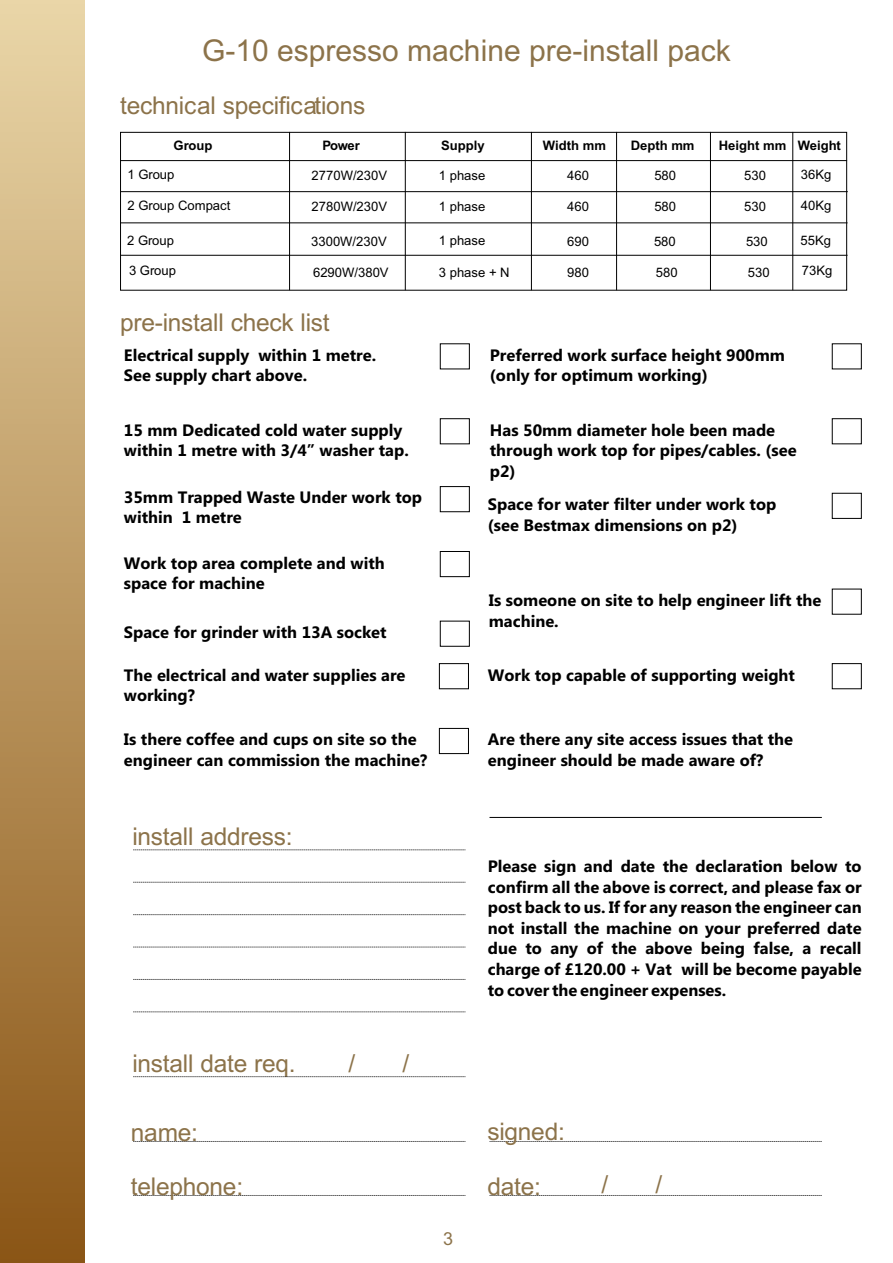
<style>
.page{position:relative;width:893px;height:1263px;background:#fff}
.page>*{position:absolute;margin:0;border:0;box-sizing:border-box;transform-origin:0 0}
.t1{font:30px "Arial";color:#8c734a}
.t2{font:24.45px "Arial";letter-spacing:-.01em;color:#8c734a}
.t3{font:24.15px "Arial";letter-spacing:-.01em;color:#8c734a}
.t4{font:18px "Arial";color:#8c734a}
.t5{font:700 16.5px/20.5px "Ebrima";color:#000}
.t6{font:13.05px "Arial";color:#000}
.t7{font:700 13.05px "Arial";color:#000}
</style>
<div class="page">
<div style="left:440px;top:343px;width:30px;height:26px;border:1px solid #000"></div>
<div style="left:440px;top:418px;width:30px;height:26px;border:1px solid #000"></div>
<div style="left:440px;top:486px;width:30px;height:26px;border:1px solid #000"></div>
<div style="left:440px;top:551px;width:30px;height:26px;border:1px solid #000"></div>
<div style="left:440px;top:621px;width:30px;height:26px;border:1px solid #000"></div>
<div style="left:832px;top:663px;width:30px;height:26px;border:1px solid #000"></div>
<div style="left:832px;top:418px;width:30px;height:26px;border:1px solid #000"></div>
<div style="left:832px;top:493px;width:30px;height:26px;border:1px solid #000"></div>
<div style="left:439px;top:663px;width:30px;height:26px;border:1px solid #000"></div>
<div style="left:0;top:0;width:85px;height:1263px;background:linear-gradient(to bottom,#ead6a8,#8a5516)"></div>
<div style="left:439px;top:728px;width:30px;height:26px;border:1px solid #000"></div>
<div style="left:120px;top:132px;width:727px;height:159px;border:1px solid #000"></div>
<hr style="left:121px;top:191px;width:727px;height:1px;background:#000">
<hr style="left:120px;top:160px;width:727px;height:1px;background:#000">
<hr style="left:121px;top:222px;width:726px;height:1px;background:#000">
<hr style="left:710px;top:132px;width:1px;height:158px;background:#000">
<hr style="left:616px;top:132px;width:1px;height:158px;background:#000">
<hr style="left:405px;top:132px;width:1px;height:158px;background:#000">
<hr style="left:289px;top:132px;width:1px;height:158px;background:#000">
<hr style="left:792px;top:132px;width:1px;height:158px;background:#000">
<hr style="left:531px;top:132px;width:1px;height:158px;background:#000">
<hr style="left:489px;top:817px;width:333px;height:1px;background:#000">
<svg style="left:133px;top:849px;width:332px;height:1px"></svg>
<svg style="left:133px;top:882px;width:332px;height:1px"></svg>
<svg style="left:133px;top:914px;width:332px;height:1px"></svg>
<svg style="left:133px;top:947px;width:332px;height:1px"></svg>
<svg style="left:133px;top:979px;width:332px;height:1px"></svg>
<svg style="left:133px;top:1011px;width:332px;height:1px"></svg>
<svg style="left:133px;top:1141px;width:332px;height:1px"></svg>
<svg style="left:133px;top:1195px;width:332px;height:1px"></svg>
<svg style="left:489px;top:1141px;width:333px;height:1px"></svg>
<svg style="left:489px;top:1195px;width:333px;height:1px"></svg>
<svg style="left:133px;top:1076px;width:332px;height:1px"></svg>
<hr style="left:121px;top:255px;width:726px;height:1px;background:#000">
<h1 class="t1" style="left:202px;top:39px;width:530px">G-10 espresso machine pre-install pack</h1>
<h2 class="t2" style="left:120px;top:97px;width:247px">technical specifications</h2>
<p class="t7" style="left:174px;top:140px;width:40px">Group</p>
<p class="t6" style="left:128px;top:169px;width:48px">1 Group</p>
<p class="t7" style="left:322px;top:140px;width:39px">Power</p>
<p class="t6" style="left:312px;top:171px;width:77px">2770W/230V</p>
<p class="t7" style="left:441px;top:140px;width:45px">Supply</p>
<p class="t6" style="left:439px;top:171px;width:48px">1 phase</p>
<p class="t7" style="left:543px;top:140px;width:65px">Width mm</p>
<p class="t6" style="left:567px;top:171px;width:23px">460</p>
<p class="t7" style="left:631px;top:140px;width:65px">Depth mm</p>
<p class="t6" style="left:654px;top:171px;width:23px">580</p>
<p class="t7" style="left:719px;top:140px;width:69px">Height mm</p>
<p class="t6" style="left:744px;top:171px;width:23px">530</p>
<p class="t7" style="left:798px;top:140px;width:45px">Weight</p>
<p class="t6" style="left:801px;top:169px;width:32px">36Kg</p>
<p class="t6" style="left:128px;top:201px;width:104px">2 Group Compact</p>
<p class="t6" style="left:312px;top:202px;width:77px">2780W/230V</p>
<p class="t6" style="left:439px;top:202px;width:48px">1 phase</p>
<p class="t6" style="left:567px;top:202px;width:23px">460</p>
<p class="t6" style="left:654px;top:202px;width:23px">580</p>
<p class="t6" style="left:744px;top:202px;width:23px">530</p>
<p class="t6" style="left:801px;top:200px;width:32px">40Kg</p>
<p class="t6" style="left:127px;top:236px;width:48px">2 Group</p>
<p class="t6" style="left:129px;top:265px;width:48px">3 Group</p>
<p class="t6" style="left:311px;top:237px;width:77px">3300W/230V</p>
<p class="t6" style="left:313px;top:268px;width:77px">6290W/380V</p>
<p class="t6" style="left:439px;top:235px;width:48px">1 phase</p>
<p class="t6" style="left:439px;top:268px;width:72px">3 phase + N</p>
<p class="t6" style="left:567px;top:237px;width:23px">690</p>
<p class="t6" style="left:567px;top:268px;width:23px">980</p>
<p class="t6" style="left:654px;top:237px;width:23px">580</p>
<p class="t6" style="left:746px;top:237px;width:23px">530</p>
<p class="t6" style="left:656px;top:268px;width:23px">580</p>
<p class="t6" style="left:748px;top:268px;width:23px">530</p>
<p class="t6" style="left:800px;top:235px;width:32px">55Kg</p>
<p class="t6" style="left:802px;top:265px;width:32px">73Kg</p>
<h2 class="t2" style="left:120px;top:313px;width:211px">pre-install check list</h2>
<p class="t5" style="left:124px;top:346px;width:254px">Electrical supply within 1 metre.<br>See supply chart above.</p>
<p class="t5" style="left:124px;top:421px;width:286px">15 mm Dedicated cold water supply within 1 metre with 3/4” washer tap.</p>
<p class="t5" style="left:124px;top:488px;width:300px">35mm Trapped Waste Under work top within 1 metre</p>
<p class="t5" style="left:124px;top:554px;width:262px">Work top area complete and with space for machine</p>
<p class="t5" style="left:124px;top:624px;width:264px">Space for grinder with 13A socket</p>
<p class="t5" style="left:490px;top:346px;width:297px">Preferred work surface height 900mm (only for optimum working)</p>
<p class="t5" style="left:490px;top:421px;width:308px">Has 50mm diameter hole been made through work top for pipes/cables. (see p2)</p>
<p class="t5" style="left:488px;top:496px;width:290px">Space for water filter under work top (see Bestmax dimensions on p2)</p>
<p class="t5" style="left:489px;top:592px;width:334px">Is someone on site to help engineer lift the machine.</p>
<p class="t5" style="left:124px;top:666px;width:283px">The electrical and water supplies are working?</p>
<p class="t5" style="left:488px;top:666px;width:309px">Work top capable of supporting weight</p>
<p class="t5" style="left:124px;top:731px;width:305px">Is there coffee and cups on site so the engineer can commission the machine?</p>
<p class="t5" style="left:488px;top:731px;width:307px">Are there any site access issues that the engineer should be made aware of?</p>
<h2 class="t2" style="left:132px;top:827px;width:162px">install address:</h2>
<h2 class="t2" style="left:132px;top:1054px;width:165px">install date req.</h2>
<h2 class="t2" style="left:348px;top:1054px;width:8px">/</h2>
<h2 class="t2" style="left:402px;top:1054px;width:8px">/</h2>
<h2 class="t2" style="left:131px;top:1123px;width:69px">name:</h2>
<h2 class="t2" style="left:131px;top:1177px;width:114px">telephone:</h2>
<p class="t4" style="left:443px;top:1231px;width:12px">3</p>
<p class="t5" style="left:488px;top:857px;width:375px;text-align:justify">Please sign and date the declaration below to confirm all the above is correct, and please fax or post back to us. If for any reason the engineer can not install the machine on your preferred date due to any of the above being false, a recall charge of £120.00 + Vat will be become payable to cover the engineer expenses.</p>
<h3 class="t3" style="left:487px;top:1123px;width:79px">signed:</h3>
<h2 class="t2" style="left:487px;top:1177px;width:55px">date:</h2>
<h2 class="t2" style="left:601px;top:1175px;width:8px">/</h2>
<h2 class="t2" style="left:655px;top:1175px;width:8px">/</h2>
</div>
